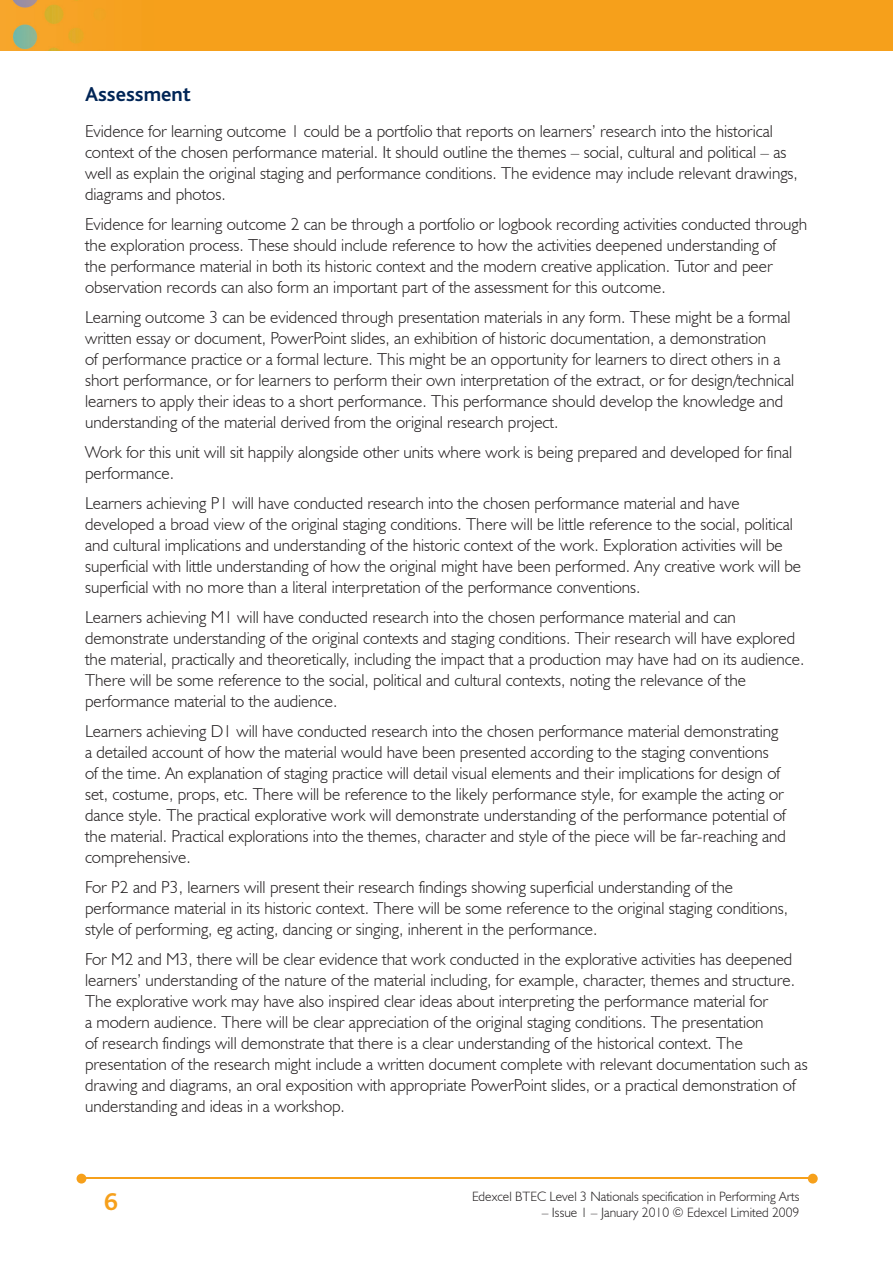
<style>
.page{position:relative;width:893px;height:1263px;background:#fff}
.page>*{position:absolute;margin:0;border:0;box-sizing:border-box;transform-origin:0 0}
.t1{font:700 25.5px "Bliss";color:#f6a01b}
.t2{font:700 21px "Bliss";color:#002556}
.t3{font:300 17.25px/21px "Humanist 521 BT";color:#231f20}
.t4{font:300 13.5px "Humanist 521 BT";color:#231f20}
</style>
<div class="page">
<img style="left:0;top:0;width:893px;height:51px">
<hr style="left:82px;top:1178px;width:728px;height:1px;background:#f6a01b">
<svg style="left:808px;top:1174px;width:10px;height:9px"></svg>
<svg style="left:77px;top:1174px;width:9px;height:9px"></svg>
<p class="t2" style="left:85px;top:83px;width:108px">Assessment</p>
<p class="t3" style="left:85px;top:120px;width:714px">Evidence for learning outcome 1 could be a portfolio that reports on learners’ research into the historical context of the chosen performance material. It should outline the themes – social, cultural and political – as well as explain the original staging and performance conditions. The evidence may include relevant drawings, diagrams and photos.</p>
<p class="t3" style="left:85px;top:213px;width:724px">Evidence for learning outcome 2 can be through a portfolio or logbook recording activities conducted through the exploration process. These should include reference to how the activities deepened understanding of<br>the performance material in both its historic context and the modern creative application. Tutor and peer observation records can also form an important part of the assessment for this outcome.</p>
<p class="t3" style="left:85px;top:306px;width:711px">Learning outcome 3 can be evidenced through presentation materials in any form. These might be a formal written essay or document, PowerPoint slides, an exhibition of historic documentation, a demonstration<br>of performance practice or a formal lecture. This might be an opportunity for learners to direct others in a short performance, or for learners to perform their own interpretation of the extract, or for design/technical learners to apply their ideas to a short performance. This performance should develop the knowledge and understanding of the material derived from the original research project.</p>
<p class="t3" style="left:85px;top:441px;width:709px">Work for this unit will sit happily alongside other units where work is being prepared and developed for final performance.</p>
<p class="t3" style="left:85px;top:492px;width:718px">Learners achieving P1 will have conducted research into the chosen performance material and have developed a broad view of the original staging conditions. There will be little reference to the social, political and cultural implications and understanding of the historic context of the work. Exploration activities will be superficial with little understanding of how the original might have been performed. Any creative work will be superficial with no more than a literal interpretation of the performance conventions.</p>
<p class="t3" style="left:85px;top:606px;width:721px">Learners achieving M1 will have conducted research into the chosen performance material and can demonstrate understanding of the original contexts and staging conditions. Their research will have explored the material, practically and theoretically, including the impact that a production may have had on its audience.<br>There will be some reference to the social, political and cultural contexts, noting the relevance of the performance material to the audience.</p>
<p class="t3" style="left:85px;top:720px;width:702px">Learners achieving D1 will have conducted research into the chosen performance material demonstrating a detailed account of how the material would have been presented according to the staging conventions<br>of the time. An explanation of staging practice will detail visual elements and their implications for design of set, costume, props, etc. There will be reference to the likely performance style, for example the acting or dance style. The practical explorative work will demonstrate understanding of the performance potential of the material. Practical explorations into the themes, character and style of the piece will be far-reaching and comprehensive.</p>
<p class="t3" style="left:85px;top:876px;width:704px">For P2 and P3, learners will present their research findings showing superficial understanding of the performance material in its historic context. There will be some reference to the original staging conditions, style of performing, eg acting, dancing or singing, inherent in the performance.</p>
<p class="t3" style="left:85px;top:948px;width:724px">For M2 and M3, there will be clear evidence that work conducted in the explorative activities has deepened learners’ understanding of the nature of the material including, for example, character, themes and structure.<br>The explorative work may have also inspired clear ideas about interpreting the performance material for<br>a modern audience. There will be clear appreciation of the original staging conditions. The presentation<br>of research findings will demonstrate that there is a clear understanding of the historical context. The presentation of the research might include a written document complete with relevant documentation such as drawing and diagrams, an oral exposition with appropriate PowerPoint slides, or a practical demonstration of understanding and ideas in a workshop.</p>
<h1 class="t1" style="left:104px;top:1189px;width:15px">6</h1>
<p class="t4" style="left:472px;top:1188px;width:329px">Edexcel BTEC Level 3 Nationals specification in Performing Arts</p>
<p class="t4" style="left:542px;top:1204px;width:259px">– Issue 1 – January 2010 © Edexcel Limited 2009</p>
</div>
